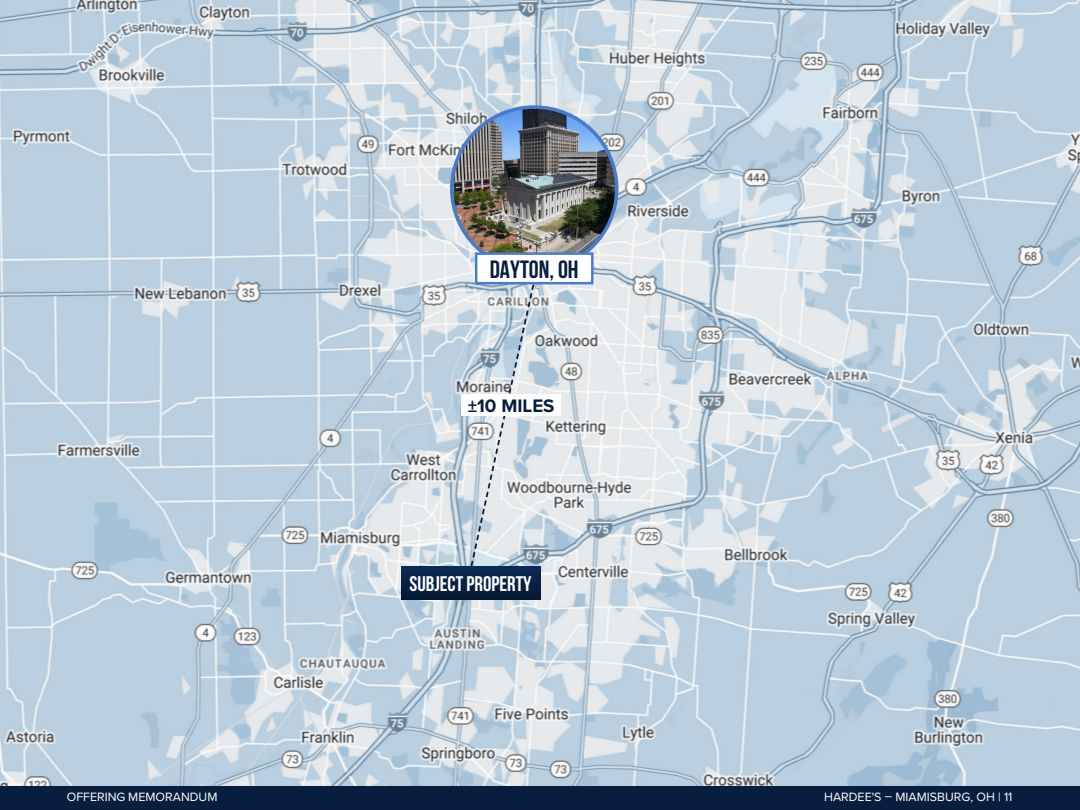
<style>
.page{position:relative;width:1080px;height:810px;background:#fff}
.page>*{position:absolute;margin:0;border:0;box-sizing:border-box;transform-origin:0 0}
.t1{font:700 25px "Bebas Neue";color:#071e3f}
.t2{font:700 21.12px "Bebas Neue";color:#fff}
.t3{font:700 18.75px "Proxima Nova";color:#071e3f}
.t4{font:12.5px "Proxima Nova";color:#fff}
</style>
<div class="page">
<div style="left:0;top:784px;width:1080px;height:26px;background:#071e3f"></div>
<img style="left:0;top:0;width:1080px;height:785px">
<svg style="left:469px;top:283px;width:67px;height:283px"></svg>
<img style="left:452px;top:107px;width:165px;height:158px">
<div style="left:450px;top:105px;width:168px;height:167px;border:4px solid #4b7bc7;border-radius:50%"></div>
<div style="left:475px;top:252px;width:119px;height:32px;background:#fff;border:2px solid #4b7bc7"></div>
<svg style="left:401px;top:566px;width:139px;height:33px"></svg>
<div style="left:461px;top:394px;width:100px;height:22px;background:#fff"></div>
<h1 class="t1" style="left:490px;top:255px;width:90px">DAYTON, OH</h1>
<h3 class="t3" style="left:468px;top:392px;width:88px">±10 MILES</h3>
<h2 class="t2" style="left:410px;top:572px;width:124px">SUBJECT PROPERTY</h2>
<p class="t4" style="left:67px;top:788px;width:152px">OFFERING MEMORANDUM</p>
<p class="t4" style="left:824px;top:788px;width:190px">HARDEE'S – MIAMISBURG, OH | 11</p>
</div>
